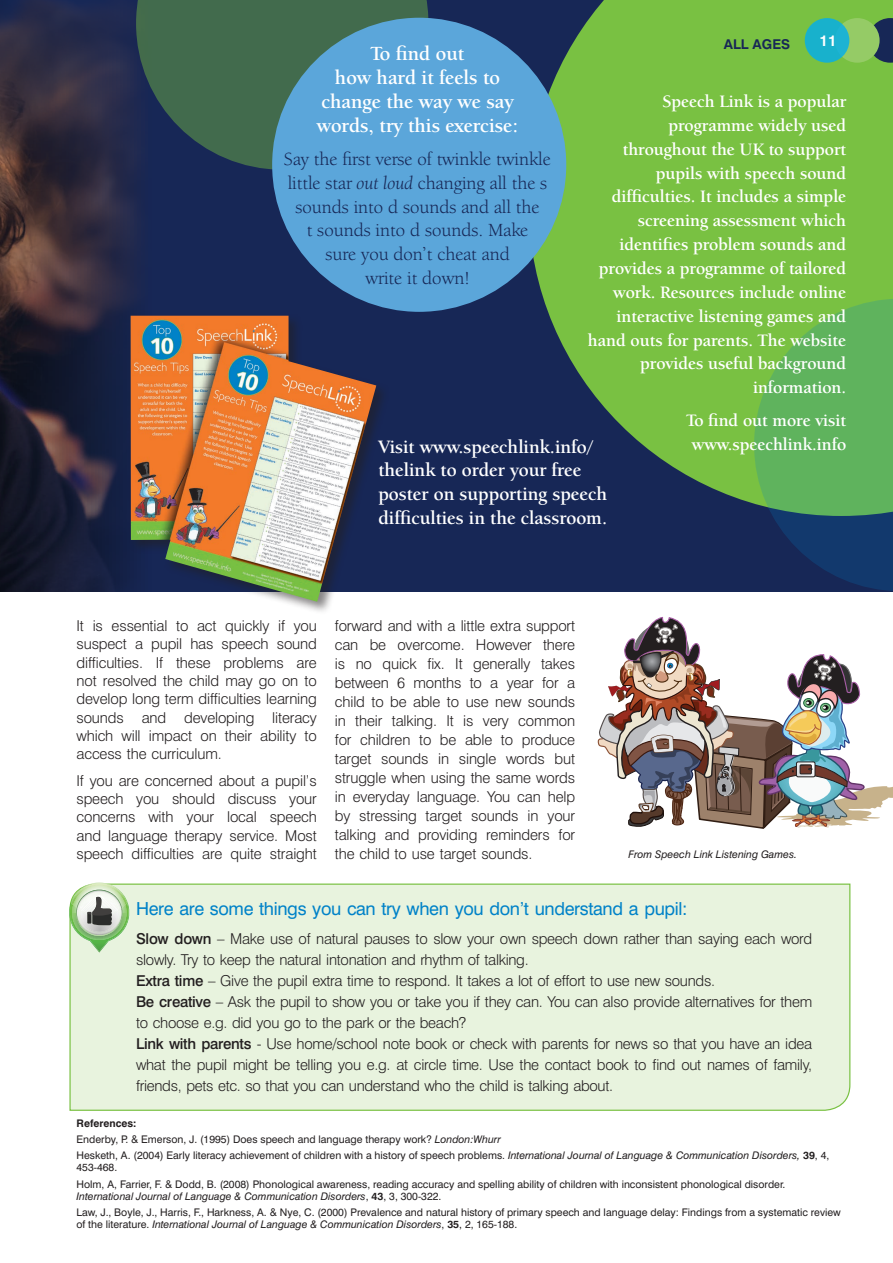
<style>
.page{position:relative;width:893px;height:1263px;background:#fff}
.page>*{position:absolute;margin:0;border:0;box-sizing:border-box;transform-origin:0 0}
.pull_outs{font:700 20.7px/23.9px "Berkeley Oldstyle IT Cby BT";color:#fff;text-align:center}
.pull_outs-2{font:700 19.5px/23.9px "Berkeley Oldstyle IT Cby BT";color:#fff}
.pull_outs-3{font:19.05px/23.9px "Berkeley Oldstyle IT Cby BT";color:#172756;text-align:center}
.pull_outs-4{font:700 18px/23.9px "Berkeley Oldstyle IT Cby BT";color:#fff;text-align:right}
.body_text{font:18px "Swiss 721 BT";letter-spacing:-.02em;color:#0082c8}
.body_text-2{font:300 15px/19px "Swiss 721 BT";letter-spacing:-.02em;color:#231f20;text-align:justify}
.t1{font:700 15px "Swiss 721 BT";color:#fff}
.t2{font:700 13.5px "Swiss 721 BT";color:#172756}
.t3{font:10.5px/12px "Swiss 721 BT";color:#231f20}
.t4{font:italic 10.5px "Swiss 721 BT";color:#231f20}
.t5{font:700 10.5px "Swiss 721 BT";color:#231f20}
.s1{font-style:italic}
.s2{font-weight:500}
.s3{font-weight:700}
</style>
<div class="page">
<div style="left:0;top:0;width:893px;height:591px;background:#172756"></div>
<img style="left:0;top:0;width:136px;height:591px">
<svg style="left:529px;top:0;width:364px;height:504px;background:#6aaa45"></svg>
<svg style="left:868px;top:18px;width:25px;height:45px"></svg>
<div style="left:835px;top:18px;width:45px;height:45px;background:#95cb66;border-radius:50%"></div>
<svg style="left:754px;top:299px;width:139px;height:292px;background:#4e925b"></svg>
<svg style="left:136px;top:0;width:292px;height:170px;fill:#426b4d"></svg>
<div style="left:272px;top:18px;width:294px;height:294px;background:#5ba6da;border-radius:50%"></div>
<div style="left:128px;top:313px;width:262px;height:302px;background:#231f20;opacity:.54"></div>
<img style="left:131px;top:316px;width:245px;height:286px">
<div style="left:69px;top:883px;width:782px;height:228px;background:#e8f3de"></div>
<svg style="left:70px;top:882px;width:59px;height:69px"></svg>
<img style="left:598px;top:617px;width:295px;height:212px">
<div style="left:805px;top:18px;width:44px;height:45px;background:#18b1cc;border-radius:50%"></div>
<p class="t1" style="left:820px;top:32px;width:19px">11</p>
<p class="t2" style="left:724px;top:36px;width:68px">ALL AGES</p>
<p class="pull_outs" style="left:317px;top:42px;width:203px">To find out<br>how hard it feels to change the way we say words, try this exercise:</p>
<p class="pull_outs-3" style="left:284px;top:147px;width:268px">Say the first verse of twinkle twinkle little star <span class="s1">out loud</span> changing all the s sounds into d sounds and all the<br>t sounds into d sounds. Make<br>sure you don’t cheat and<br>write it down!</p>
<p class="pull_outs-4" style="left:588px;top:89px;width:260px">Speech Link is a popular programme widely used throughout the UK to support pupils with speech sound difficulties. It includes a simple screening assessment which identifies problem sounds and provides a programme of tailored work. Resources include online interactive listening games and hand outs for parents. The website provides useful background information.</p>
<p class="pull_outs-4" style="left:686px;top:408px;width:161px;text-align:center">To find out more visit www.speechlink.info</p>
<p class="pull_outs-2" style="left:378px;top:434px;width:230px">Visit www.speechlink.info/ thelink to order your free poster on supporting speech difficulties in the classroom.</p>
<p class="body_text-2" style="left:77px;top:616px;width:242px;line-height:18.3px">It is essential to act quickly if you suspect a pupil has speech sound difficulties. If these problems are not resolved the child may go on to develop long term difficulties learning sounds and developing literacy which will impact on their ability to access the curriculum.</p>
<p class="body_text-2" style="left:77px;top:771px;width:242px;line-height:18.3px">If you are concerned about a pupil’s speech you should discuss your concerns with your local speech and language therapy service. Most speech difficulties are quite straight</p>
<p class="body_text-2" style="left:335px;top:616px;width:242px">forward and with a little extra support can be overcome. However there is no quick fix. It generally takes between 6 months to a year for a child to be able to use new sounds in their talking. It is very common for children to be able to produce target sounds in single words but struggle when using the same words in everyday language. You can help by stressing target sounds in your talking and providing reminders for the child to use target sounds.</p>
<p class="t4" style="left:628px;top:847px;width:170px">From Speech Link Listening Games.</p>
<p class="body_text" style="left:136px;top:897px;width:553px">Here are some things you can try when you don’t understand a pupil:</p>
<p class="body_text-2" style="left:136px;top:928px;width:678px;line-height:21px"><span class="s2">Slow down</span> – Make use of natural pauses to slow your own speech down rather than saying each word slowly. Try to keep the natural intonation and rhythm of talking.</p>
<p class="body_text-2" style="left:136px;top:971px;width:580px"><span class="s2">Extra time</span> – Give the pupil extra time to respond. It takes a lot of effort to use new sounds.</p>
<p class="body_text-2" style="left:136px;top:991px;width:678px;line-height:21px"><span class="s2">Be creative</span> – Ask the pupil to show you or take you if they can. You can also provide alternatives for them to choose e.g. did you go to the park or the beach?</p>
<p class="body_text-2" style="left:136px;top:1033px;width:678px;line-height:21px"><span class="s2">Link with parents</span> - Use home/school note book or check with parents for news so that you have an idea what the pupil might be telling you e.g. at circle time. Use the contact book to find out names of family, friends, pets etc. so that you can understand who the child is talking about.</p>
<p class="t5" style="left:77px;top:1117px;width:61px">References:</p>
<p class="t3" style="left:77px;top:1133px;width:426px">Enderby, P. &amp; Emerson, J. (1995) Does speech and language therapy work? <span class="s1">London:Whurr</span></p>
<p class="t3" style="left:77px;top:1149px;width:754px">Hesketh, A. (2004) Early literacy achievement of children with a history of speech problems. <span class="s1">International Journal of Language &amp; Communication Disorders,</span> <span class="s3">39</span>, 4,<br>453-468.</p>
<p class="t3" style="left:77px;top:1178px;width:710px">Holm, A, Farrier, F. &amp; Dodd, B. (2008) Phonological awareness, reading accuracy and spelling ability of children with inconsistent phonological disorder.<br><span class="s1">International Journal of Language &amp; Communication Disorders</span>, <span class="s3">43</span>, 3, 300-322.</p>
<p class="t3" style="left:77px;top:1206px;width:766px">Law, J., Boyle, J., Harris, F., Harkness, A. &amp; Nye, C. (2000) Prevalence and natural history of primary speech and language delay: Findings from a systematic review of the literature. <span class="s1">International Journal of Language &amp; Communication Disorders</span>, <span class="s3">35</span>, 2, 165-188.</p>
</div>
